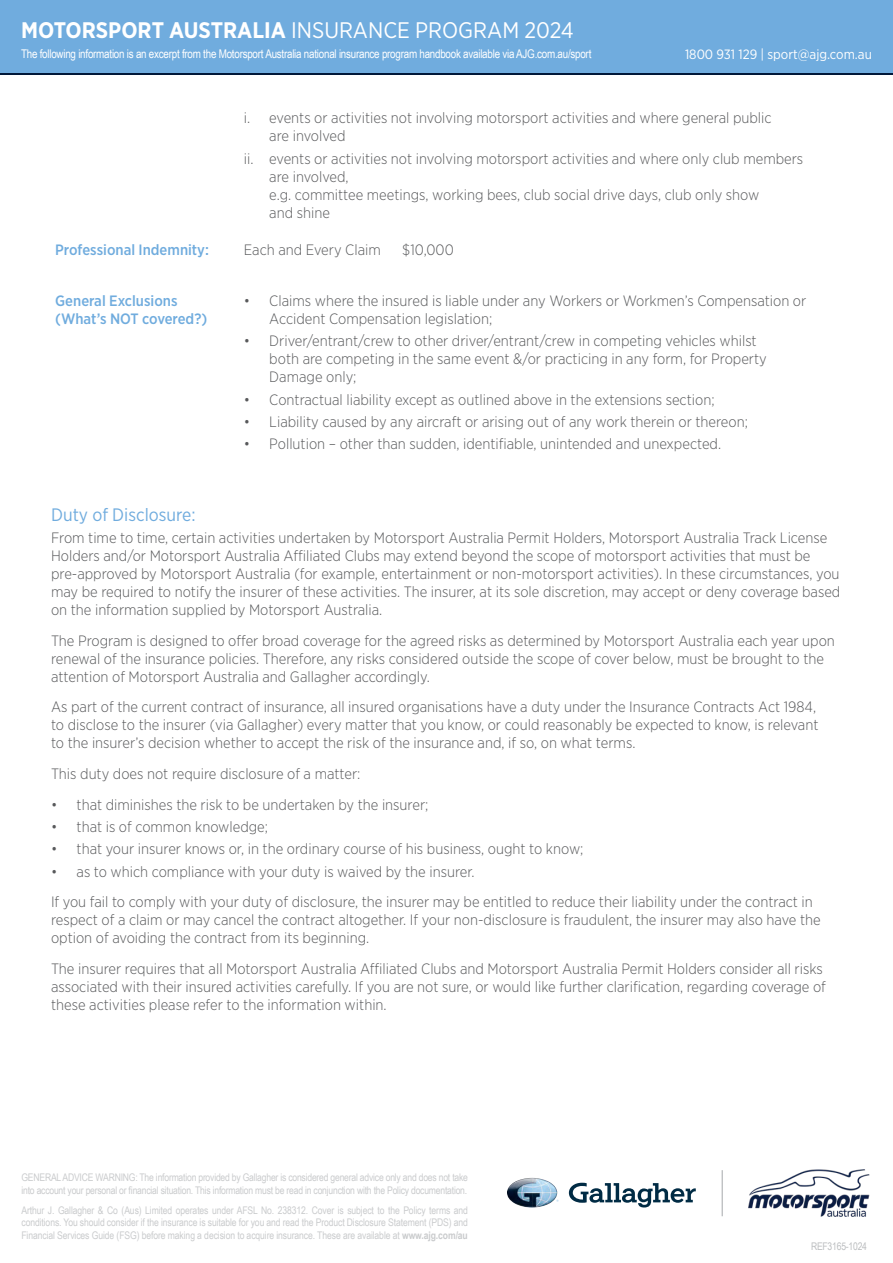
<style>
.page{position:relative;width:893px;height:1263px;background:#fff}
.page>*{position:absolute;margin:0;border:0;box-sizing:border-box;transform-origin:0 0}
.t1{font:22.5px "Gotham Narrow";color:#fff}
.t2{font:18px "Gotham Narrow";color:#70acde}
.t3{font:300 15px/18px "Gotham Narrow";color:#58595b}
.t4{font:500 15px/18px "Gotham Narrow";color:#70acde}
.t5{font:13.5px "Gotham Narrow";color:#fff}
.t6{font:12px "Arial Narrow";letter-spacing:-.02em;color:#fff}
.t7{font:10.5px/12.6px "Arial Narrow";letter-spacing:-.02em;color:#bcbec0;text-align:justify}
.s1{font-weight:700}
</style>
<div class="page">
<div style="left:0;top:0;width:893px;height:75px;background:linear-gradient(to right,#70acde,#70acde)"></div>
<svg style="left:569px;top:1183px;width:127px;height:24px"></svg>
<img style="left:507px;top:1178px;width:50px;height:29px">
<hr style="left:722px;top:1170px;width:1px;height:46px;background:#bcbec0">
<img style="left:748px;top:1169px;width:122px;height:47px">
<div style="left:0;top:0;width:893px;height:72px;background:#70acde"></div>
<h1 class="t1" style="left:21px;top:16px;width:554px"><span class="s1">MOTORSPORT AUSTRALIA</span> INSURANCE PROGRAM 2024</h1>
<p class="t6" style="left:21px;top:45px;width:572px">The following information is an excerpt from the Motorsport Australia national insurance program handbook available via AJG.com.au/sport</p>
<p class="t5" style="left:685px;top:46px;width:188px">1800 931 129 | sport@ajg.com.au</p>
<p class="t3" style="left:269px;top:109px;width:504px;text-indent:-26px">i. events or activities not involving motorsport activities and where general public are involved</p>
<p class="t3" style="left:269px;top:149px;width:535px;text-indent:-26px">ii. events or activities not involving motorsport activities and where only club members are involved,<br>e.g. committee meetings, working bees, club social drive days, club only show<br>and shine</p>
<p class="t4" style="left:55px;top:241px;width:155px">Professional Indemnity:</p>
<p class="t3" style="left:244px;top:240px;width:139px">Each and Every Claim</p>
<p class="t3" style="left:402px;top:240px;width:53px">$10,000</p>
<p class="t4" style="left:55px;top:292px;width:154px">General Exclusions (What’s NOT covered?)</p>
<p class="t3" style="left:269px;top:291px;width:539px;text-indent:-26px">• Claims where the insured is liable under any Workers or Workmen’s Compensation or<br>Accident Compensation legislation;</p>
<p class="t3" style="left:269px;top:332px;width:499px;text-indent:-26px">• Driver/entrant/crew to other driver/entrant/crew in competing vehicles whilst both are competing in the same event &amp;/or practicing in any form, for Property<br>Damage only;</p>
<p class="t3" style="left:244px;top:390px;width:472px">• Contractual liability except as outlined above in the extensions section;</p>
<p class="t3" style="left:244px;top:412px;width:506px">• Liability caused by any aircraft or arising out of any work therein or thereon;</p>
<p class="t3" style="left:244px;top:434px;width:479px">• Pollution – other than sudden, identifiable, unintended and unexpected.</p>
<p class="t2" style="left:51px;top:503px;width:146px">Duty of Disclosure:</p>
<p class="t3" style="left:51px;top:528px;width:791px">From time to time, certain activities undertaken by Motorsport Australia Permit Holders, Motorsport Australia Track License Holders and/or Motorsport Australia Affiliated Clubs may extend beyond the scope of motorsport activities that must be pre-approved by Motorsport Australia (for example, entertainment or non-motorsport activities). In these circumstances, you may be required to notify the insurer of these activities. The insurer, at its sole discretion, may accept or deny coverage based on the information supplied by Motorsport Australia.</p>
<p class="t3" style="left:51px;top:631px;width:785px">The Program is designed to offer broad coverage for the agreed risks as determined by Motorsport Australia each year upon renewal of the insurance policies. Therefore, any risks considered outside the scope of cover below, must be brought to the attention of Motorsport Australia and Gallagher accordingly.</p>
<p class="t3" style="left:51px;top:698px;width:769px">As part of the current contract of insurance, all insured organisations have a duty under the Insurance Contracts Act 1984, to disclose to the insurer (via Gallagher) every matter that you know, or could reasonably be expected to know, is relevant to the insurer’s decision whether to accept the risk of the insurance and, if so, on what terms.</p>
<p class="t3" style="left:51px;top:764px;width:311px">This duty does not require disclosure of a matter:</p>
<p class="t3" style="left:51px;top:795px;width:379px">• that diminishes the risk to be undertaken by the insurer;</p>
<p class="t3" style="left:51px;top:817px;width:219px">• that is of common knowledge;</p>
<p class="t3" style="left:51px;top:840px;width:534px">• that your insurer knows or, in the ordinary course of his business, ought to know;</p>
<p class="t3" style="left:51px;top:855px;width:763px;line-height:30.8px">• as to which compliance with your duty is waived by the insurer.<br>If you fail to comply with your duty of disclosure, the insurer may be entitled to reduce their liability under the contract in</p>
<p class="t3" style="left:51px;top:911px;width:771px">respect of a claim or may cancel the contract altogether. If your non-disclosure is fraudulent, the insurer may also have the option of avoiding the contract from its beginning.</p>
<p class="t3" style="left:51px;top:959px;width:776px">The insurer requires that all Motorsport Australia Affiliated Clubs and Motorsport Australia Permit Holders consider all risks associated with their insured activities carefully. If you are not sure, or would like further clarification, regarding coverage of these activities please refer to the information within.</p>
<p class="t7" style="left:22px;top:1170px;width:448px">GENERAL ADVICE WARNING: The information provided by Gallagher is considered general advice only and does not take into account your personal or financial situation. This information must be read in conjunction with the Policy documentation.</p>
<p class="t7" style="left:22px;top:1203px;width:448px">Arthur J. Gallagher &amp; Co (Aus) Limited operates under AFSL No. 238312. Cover is subject to the Policy terms and conditions. You should consider if the insurance is suitable for you and read the Product Disclosure Statement (PDS) and Financial Services Guide (FSG) before making a decision to acquire insurance. These are available at <span class="s1">www.ajg.com/au</span></p>
<p class="t7" style="left:811px;top:1240px;width:58px">REF3165-1024</p>
</div>
